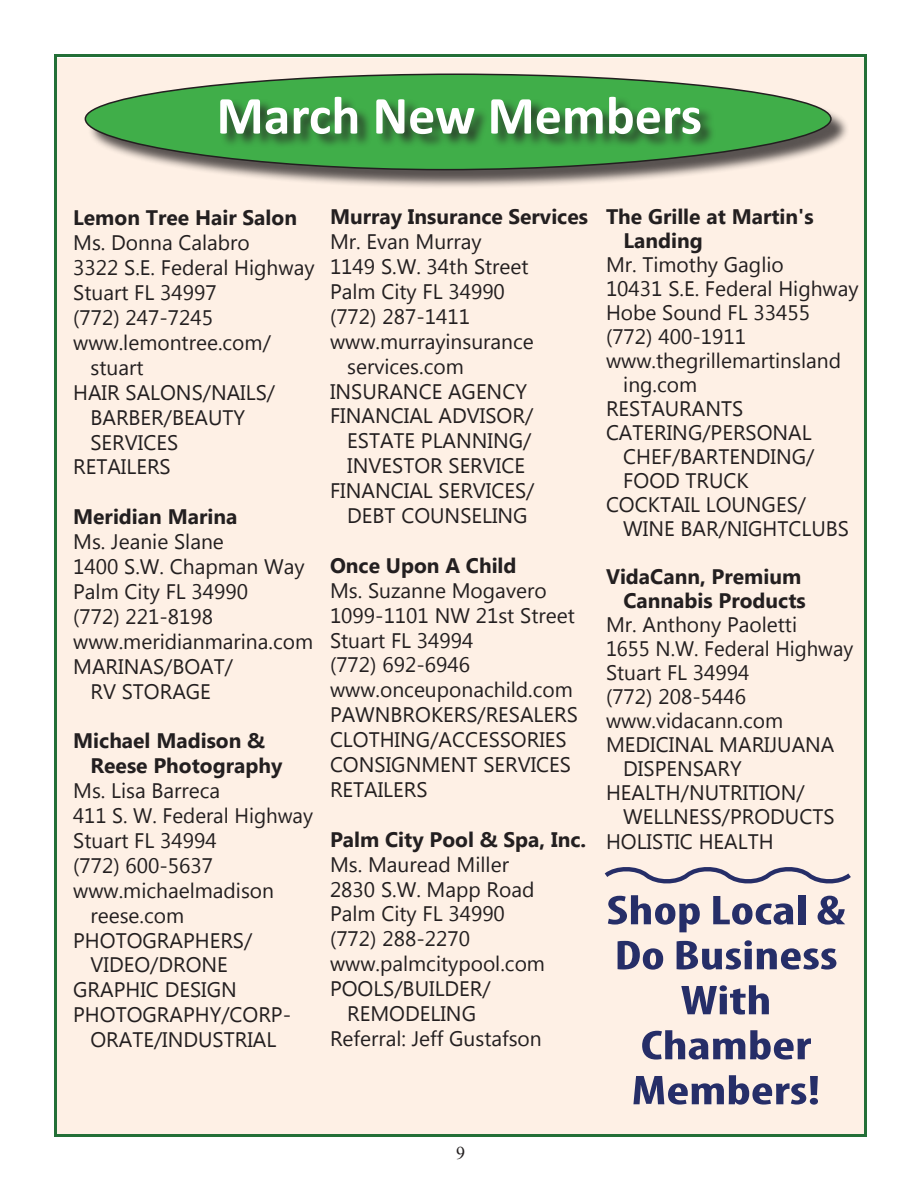
<style>
.page{position:relative;width:918px;height:1188px;background:#fff}
.page>*{position:absolute;margin:0;border:0;box-sizing:border-box;transform-origin:0 0}
.t1{font:700 54px "Calibri";color:#fff}
.t2{font:700 condensed 42px/45px "Myriad Pro";color:#262e68;text-align:center;scale:1.3 1}
.t3{font:21px/24.9px "Microsoft Tai Le";color:#231f20}
.t4{font:700 21px/24px "Microsoft Tai Le";color:#231f20}
.t5{font:18px "Times New Roman";color:#231f20}
</style>
<div class="page">
<div style="left:56px;top:58px;width:810px;height:1078px;background:#fef0e5"></div>
<div style="left:87px;top:76px;width:763px;height:113px;background:#231f20;opacity:.75"></div>
<svg style="left:84px;top:73px;width:748px;height:98px"></svg>
<div style="left:220px;top:96px;width:496px;height:54px;background:#231f20;opacity:.75"></div>
<svg style="left:604px;top:867px;width:247px;height:17px"></svg>
<h1 class="t1" style="left:217px;top:83px;width:487px">March New Members</h1>
<p class="t4" style="left:73px;top:208px;width:225px">Lemon Tree Hair Salon</p>
<p class="t3" style="left:73px;top:233px;width:178px">Ms. Donna Calabro</p>
<p class="t3" style="left:73px;top:257px;width:243px">3322 S.E. Federal Highway</p>
<p class="t3" style="left:73px;top:282px;width:145px">Stuart FL 34997</p>
<p class="t3" style="left:73px;top:307px;width:142px">(772) 247-7245</p>
<p class="t3" style="left:73px;top:332px;width:199px">www.lemontree.com/</p>
<p class="t3" style="left:90px;top:357px;width:55px">stuart</p>
<p class="t3" style="left:73px;top:382px;width:203px">HAIR SALONS/NAILS/</p>
<p class="t3" style="left:90px;top:407px;width:156px">BARBER/BEAUTY</p>
<p class="t3" style="left:90px;top:432px;width:89px">SERVICES</p>
<p class="t3" style="left:73px;top:457px;width:99px">RETAILERS</p>
<p class="t4" style="left:73px;top:507px;width:166px">Meridian Marina</p>
<p class="t3" style="left:73px;top:531px;width:152px">Ms. Jeanie Slane</p>
<p class="t3" style="left:73px;top:556px;width:233px">1400 S.W. Chapman Way</p>
<p class="t3" style="left:73px;top:581px;width:176px">Palm City FL 34990</p>
<p class="t3" style="left:73px;top:606px;width:142px">(772) 221-8198</p>
<p class="t3" style="left:73px;top:631px;width:241px">www.meridianmarina.com</p>
<p class="t3" style="left:73px;top:656px;width:161px">MARINAS/BOAT/</p>
<p class="t3" style="left:90px;top:681px;width:122px">RV STORAGE</p>
<p class="t4" style="left:91px;top:731px;width:193px;line-height:24.9px;text-indent:-17px">Michael Madison &amp;<br>Reese Photography</p>
<p class="t3" style="left:73px;top:780px;width:149px">Ms. Lisa Barreca</p>
<p class="t3" style="left:73px;top:805px;width:241px">411 S. W. Federal Highway</p>
<p class="t3" style="left:73px;top:830px;width:145px">Stuart FL 34994</p>
<p class="t3" style="left:73px;top:855px;width:142px">(772) 600-5637</p>
<p class="t3" style="left:73px;top:880px;width:202px">www.michaelmadison</p>
<p class="t3" style="left:90px;top:905px;width:95px">reese.com</p>
<p class="t3" style="left:73px;top:930px;width:181px">PHOTOGRAPHERS/</p>
<p class="t3" style="left:90px;top:955px;width:139px">VIDEO/DRONE</p>
<p class="t3" style="left:73px;top:980px;width:165px">GRAPHIC DESIGN</p>
<p class="t3" style="left:73px;top:1004px;width:219px">PHOTOGRAPHY/CORP-</p>
<p class="t3" style="left:90px;top:1029px;width:187px">ORATE/INDUSTRIAL</p>
<p class="t4" style="left:330px;top:207px;width:260px">Murray Insurance Services</p>
<p class="t3" style="left:330px;top:231px;width:153px">Mr. Evan Murray</p>
<p class="t3" style="left:330px;top:256px;width:200px">1149 S.W. 34th Street</p>
<p class="t3" style="left:330px;top:281px;width:176px">Palm City FL 34990</p>
<p class="t3" style="left:330px;top:306px;width:142px">(772) 287-1411</p>
<p class="t3" style="left:330px;top:331px;width:205px">www.murrayinsurance</p>
<p class="t3" style="left:347px;top:356px;width:118px">services.com</p>
<p class="t3" style="left:330px;top:381px;width:198px">INSURANCE AGENCY</p>
<p class="t3" style="left:330px;top:406px;width:205px">FINANCIAL ADVISOR/</p>
<p class="t3" style="left:347px;top:431px;width:186px">ESTATE PLANNING/</p>
<p class="t3" style="left:347px;top:455px;width:179px">INVESTOR SERVICE</p>
<p class="t3" style="left:330px;top:480px;width:206px">FINANCIAL SERVICES/</p>
<p class="t3" style="left:347px;top:505px;width:182px">DEBT COUNSELING</p>
<p class="t4" style="left:330px;top:556px;width:188px">Once Upon A Child</p>
<p class="t3" style="left:330px;top:580px;width:249px">Ms. Suzanne Mogavero<br>1099-1101 NW 21st Street<br>Stuart FL 34994<br>(772) 692-6946 www.onceuponachild.com<br>PAWNBROKERS/RESALERS<br>CLOTHING/ACCESSORIES<br>CONSIGNMENT SERVICES<br>RETAILERS</p>
<p class="t4" style="left:330px;top:829px;width:258px">Palm City Pool &amp; Spa, Inc.</p>
<p class="t3" style="left:330px;top:854px;width:181px">Ms. Mauread Miller</p>
<p class="t3" style="left:330px;top:879px;width:206px">2830 S.W. Mapp Road</p>
<p class="t3" style="left:330px;top:904px;width:176px">Palm City FL 34990</p>
<p class="t3" style="left:330px;top:929px;width:142px">(772) 288-2270</p>
<p class="t3" style="left:330px;top:953px;width:217px">www.palmcitypool.com</p>
<p class="t3" style="left:330px;top:978px;width:162px">POOLS/BUILDER/</p>
<p class="t3" style="left:347px;top:1003px;width:130px">REMODELING</p>
<p class="t3" style="left:330px;top:1028px;width:213px">Referral: Jeff Gustafson</p>
<p class="t5" style="left:456px;top:1142px;width:10px">9</p>
<p class="t4" style="left:623px;top:207px;width:192px;text-indent:-17px">The Grille at Martin's<br>Landing</p>
<p class="t3" style="left:606px;top:254px;width:179px">Mr. Timothy Gaglio</p>
<p class="t3" style="left:606px;top:278px;width:254px">10431 S.E. Federal Highway</p>
<p class="t3" style="left:606px;top:302px;width:206px">Hobe Sound FL 33455</p>
<p class="t3" style="left:606px;top:326px;width:142px">(772) 400-1911</p>
<p class="t3" style="left:606px;top:350px;width:237px">www.thegrillemartinsland</p>
<p class="t3" style="left:623px;top:374px;width:75px">ing.com</p>
<p class="t3" style="left:606px;top:398px;width:139px">RESTAURANTS</p>
<p class="t3" style="left:606px;top:422px;width:207px">CATERING/PERSONAL</p>
<p class="t3" style="left:623px;top:446px;width:193px">CHEF/BARTENDING/</p>
<p class="t3" style="left:623px;top:470px;width:127px">FOOD TRUCK</p>
<p class="t3" style="left:606px;top:494px;width:202px">COCKTAIL LOUNGES/</p>
<p class="t3" style="left:623px;top:518px;width:227px">WINE BAR/NIGHTCLUBS</p>
<p class="t4" style="left:606px;top:567px;width:201px;text-align:right">VidaCann, Premium<br>Cannabis Products</p>
<p class="t3" style="left:606px;top:614px;width:193px">Mr. Anthony Paoletti</p>
<p class="t3" style="left:606px;top:638px;width:249px">1655 N.W. Federal Highway</p>
<p class="t3" style="left:606px;top:662px;width:145px">Stuart FL 34994</p>
<p class="t3" style="left:606px;top:686px;width:142px">(772) 208-5446</p>
<p class="t3" style="left:606px;top:710px;width:179px">www.vidacann.com</p>
<p class="t3" style="left:606px;top:734px;width:230px">MEDICINAL MARIJUANA</p>
<p class="t3" style="left:623px;top:758px;width:120px">DISPENSARY</p>
<p class="t3" style="left:606px;top:782px;width:200px">HEALTH/NUTRITION/</p>
<p class="t3" style="left:623px;top:806px;width:213px">WELLNESS/PRODUCTS</p>
<p class="t3" style="left:606px;top:831px;width:169px">HOLISTIC HEALTH</p>
<h2 class="t2" style="left:607px;top:891px;width:185px">Shop Local &amp;<br>Do Business<br>With<br>Chamber<br>Members!</h2>
</div>
